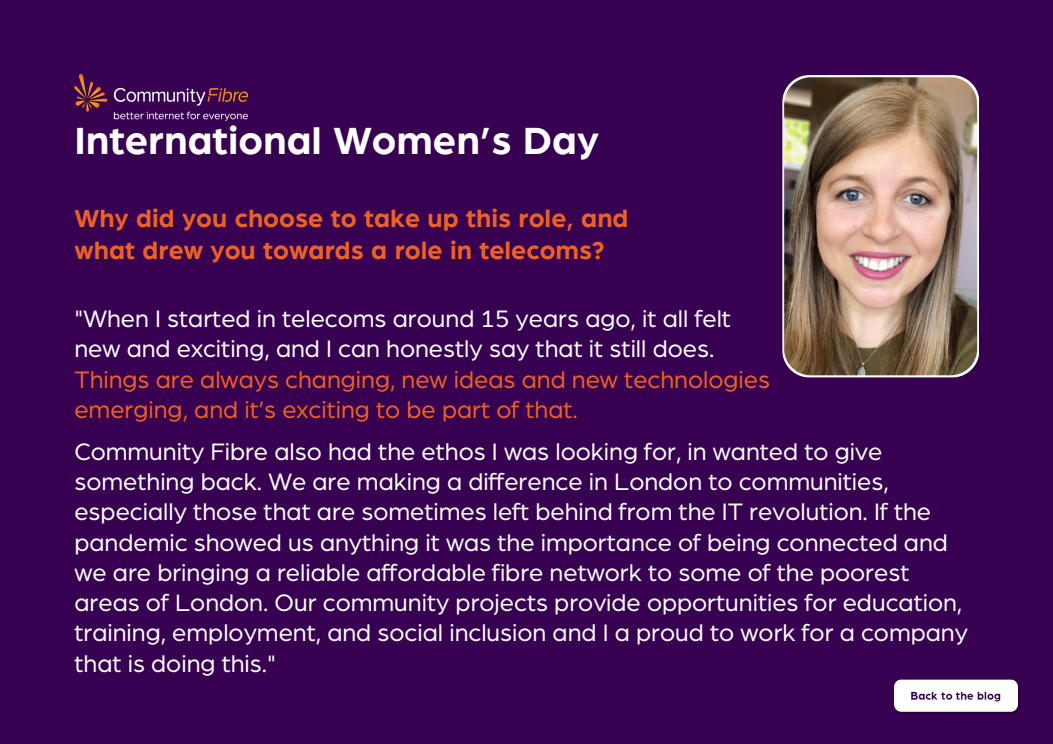
<style>
.page{position:relative;width:1053px;height:744px;background:#fff}
.page>*{position:absolute;margin:0;border:0;box-sizing:border-box;transform-origin:0 0}
.t1{font:700 40.8px "Arboria";color:#fff}
.t2{font:700 26.36px/31.5px "Arboria";color:#ec6225}
.t3{font:25.36px/30.3px "Arboria";color:#fff}
.t4{font:25.36px/30.3px "Arboria";color:#ec6225}
</style>
<div class="page">
<div style="left:0;top:0;width:1052px;height:744px;background:#370050"></div>
<img style="left:894px;top:679px;width:125px;height:35px">
<img style="left:74px;top:74px;width:174px;height:46px">
<img style="left:782px;top:75px;width:196px;height:303px">
<h1 class="t1" style="left:74px;top:122px;width:526px">International Women’s Day</h1>
<p class="t2" style="left:74px;top:204px;width:555px">Why did you choose to take up this role, and what drew you towards a role in telecoms?</p>
<p class="t3" style="left:74px;top:304px;width:658px">"When I started in telecoms around 15 years ago, it all felt new and exciting, and I can honestly say that it still does.</p>
<p class="t4" style="left:74px;top:365px;width:697px">Things are always changing, new ideas and new technologies emerging, and it’s exciting to be part of that.</p>
<p class="t3" style="left:74px;top:437px;width:895px">Community Fibre also had the ethos I was looking for, in wanted to give something back. We are making a difference in London to communities, especially those that are sometimes left behind from the IT revolution. If the pandemic showed us anything it was the importance of being connected and we are bringing a reliable affordable fibre network to some of the poorest areas of London. Our community projects provide opportunities for education, training, employment, and social inclusion and I a proud to work for a company that is doing this."</p>
</div>
